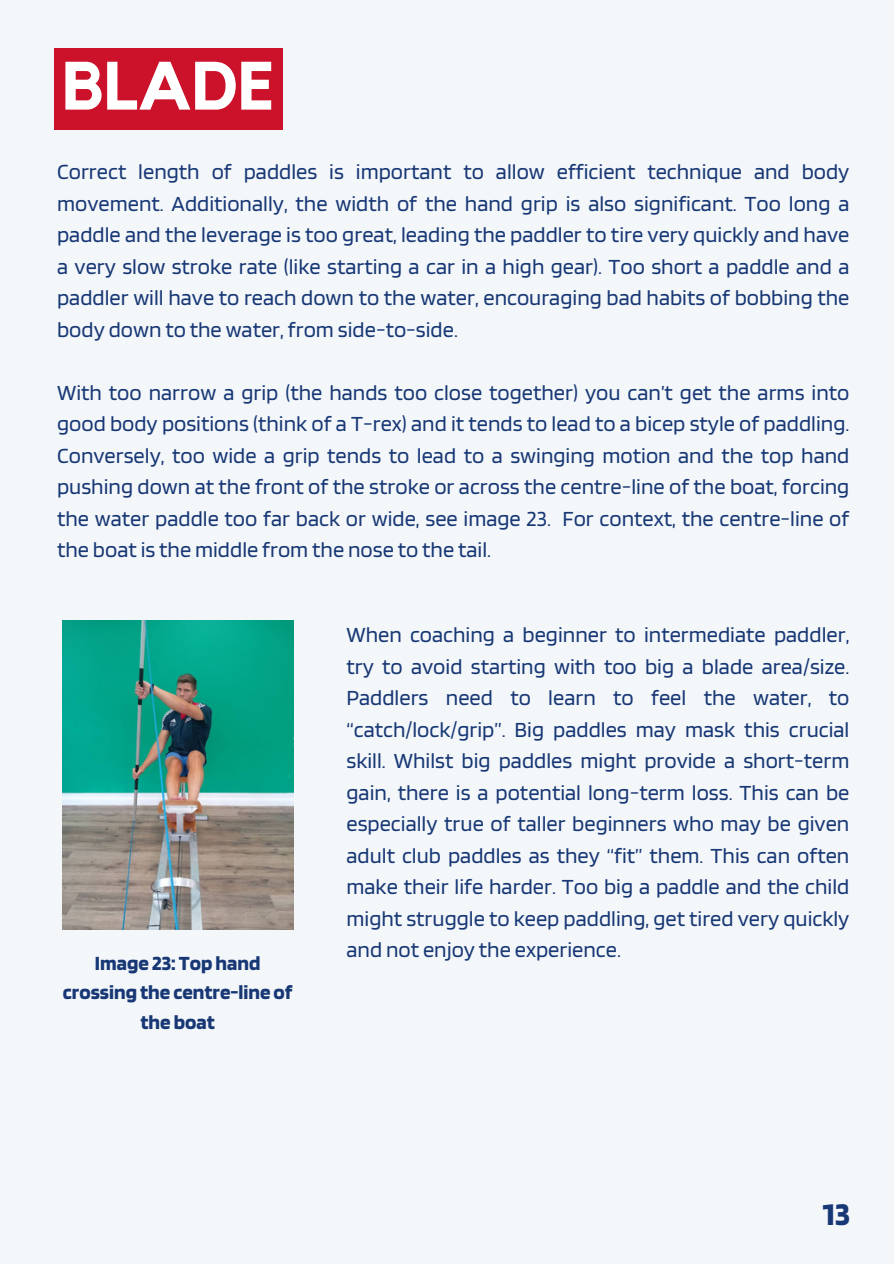
<style>
.page{position:relative;width:894px;height:1264px;background:#fff}
.page>*{position:absolute;margin:0;border:0;box-sizing:border-box;transform-origin:0 0}
.t1{font:700 67.5px "Kollektif";color:#fff}
.t2{font:700 33px "Blinker";color:#183875}
.t3{font:22.5px/31.5px "Blinker";color:#183875;text-align:justify}
.t4{font:700 21px/29.2px "Blinker";color:#183875;text-align:center}
</style>
<div class="page">
<div style="left:0;top:0;width:893px;height:1263px;background:#f3f7fa"></div>
<div style="left:54px;top:49px;width:228px;height:81px;background:#cc112a"></div>
<img style="left:62px;top:620px;width:231px;height:309px">
<p class="t1" style="left:62px;top:55px;width:214px">BLADE</p>
<p class="t3" style="left:57px;top:155px;width:793px">Correct length of paddles is important to allow efficient technique and body movement. Additionally, the width of the hand grip is also significant. Too long a paddle and the leverage is too great, leading the paddler to tire very quickly and have a very slow stroke rate (like starting a car in a high gear). Too short a paddle and a paddler will have to reach down to the water, encouraging bad habits of bobbing the body down to the water, from side-to-side.</p>
<p class="t3" style="left:57px;top:376px;width:793px">With too narrow a grip (the hands too close together) you can’t get the arms into good body positions (think of a T-rex) and it tends to lead to a bicep style of paddling.<br>Conversely, too wide a grip tends to lead to a swinging motion and the top hand pushing down at the front of the stroke or across the centre-line of the boat, forcing the water paddle too far back or wide, see image 23. For context, the centre-line of the boat is the middle from the nose to the tail.</p>
<h2 class="t4" style="left:63px;top:948px;width:231px">Image 23: Top hand crossing the centre-line of the boat</h2>
<p class="t3" style="left:346px;top:618px;width:504px">When coaching a beginner to intermediate paddler, try to avoid starting with too big a blade area/size.<br>Paddlers need to learn to feel the water, to “catch/lock/grip”. Big paddles may mask this crucial skill. Whilst big paddles might provide a short-term gain, there is a potential long-term loss. This can be especially true of taller beginners who may be given adult club paddles as they “fit” them. This can often make their life harder. Too big a paddle and the child might struggle to keep paddling, get tired very quickly and not enjoy the experience.</p>
<p class="t2" style="left:822px;top:1193px;width:29px">13</p>
</div>
